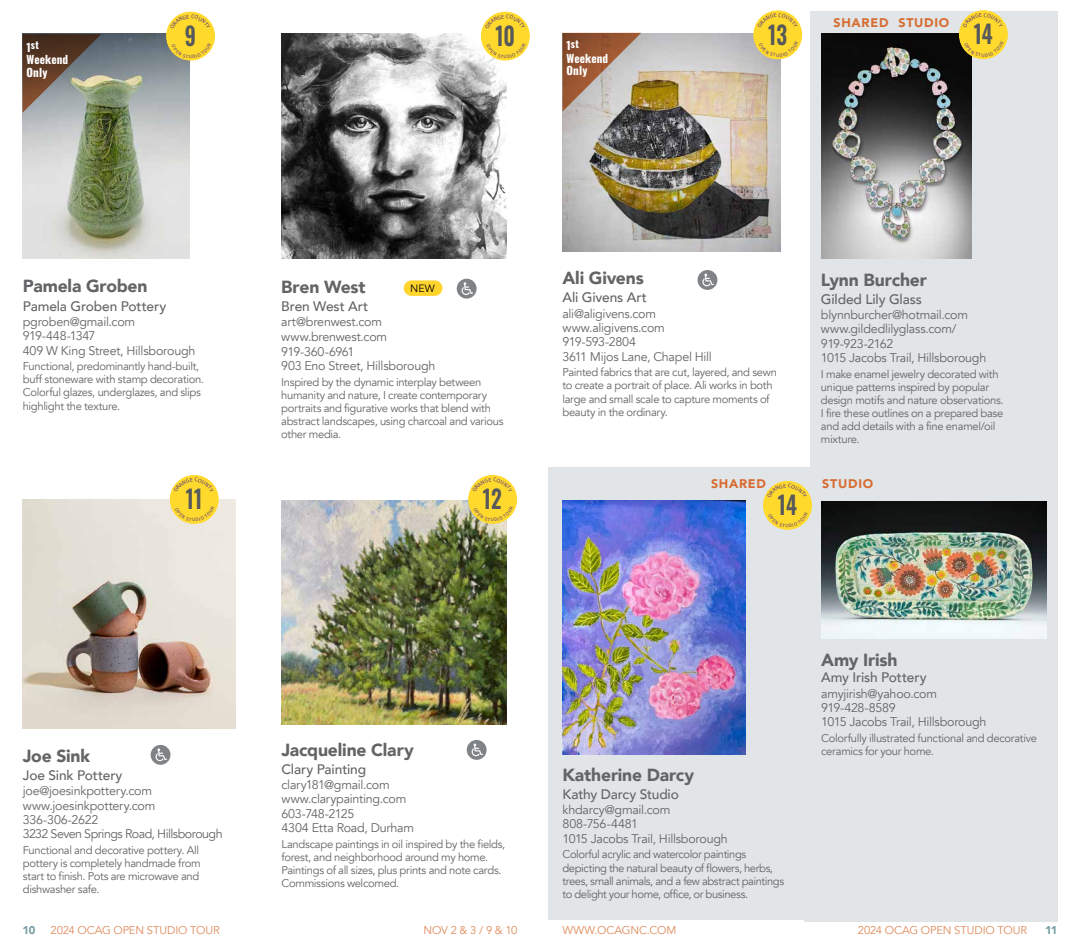
<style>
.page{position:relative;width:1080px;height:945px;background:#fff}
.page>*{position:absolute;margin:0;border:0;box-sizing:border-box;transform-origin:0 0}
.t1{font:600 25.12px "Oswald";color:#57585b;scale:.84 1}
.t2{font:900 17.5px "Avenir";letter-spacing:-.01em;color:#636466}
.t3{font:500 13.75px "Avenir";letter-spacing:-.01em;color:#636466}
.t4{font:12.5px/14.4px "Avenir";letter-spacing:-.02em;color:#636466}
.t5{font:900 12.5px "Avenir";letter-spacing:.055em;color:#d76c32}
.t6{font:11.25px/13.1px "Avenir";letter-spacing:-.03em;color:#636466}
.t7{font:11.25px "Avenir";letter-spacing:-.01em;color:#df8b5c}
.t8{font:700 11.25px/12.5px "Oswald";letter-spacing:.01em;color:#fff}
.t9{font:900 11.25px "Avenir";color:#769ca4}
.t10{font:10.62px "Avenir";color:#000}
.t11{font:700 10px "Oswald";color:#fff}
.s1{font-size:11.25px}
</style>
<div class="page">
<img style="left:281px;top:500px;width:225px;height:225px">
<img style="left:281px;top:34px;width:225px;height:225px">
<div style="left:804px;top:470px;width:254px;height:451px;background:#e1e5e7"></div>
<div style="left:549px;top:467px;width:262px;height:453px;background:#e1e5e7"></div>
<div style="left:810px;top:11px;width:248px;height:459px;background:#e1e5e7"></div>
<div style="left:481px;top:12px;width:49px;height:49px;background:#ffd92c;border-radius:50%"></div>
<div style="left:468px;top:475px;width:49px;height:49px;background:#ffd92c;border-radius:50%"></div>
<div style="left:457px;top:279px;width:20px;height:20px;background:#808386;border-radius:50%"></div>
<svg style="left:462px;top:282px;width:11px;height:13px"></svg>
<div style="left:404px;top:280px;width:38px;height:16px;background:#ffd52d;border-radius:8px"></div>
<div style="left:763px;top:481px;width:49px;height:49px;background:#ffd92c;border-radius:50%"></div>
<img style="left:23px;top:34px;width:166px;height:225px">
<img style="left:23px;top:500px;width:213px;height:228px">
<img style="left:821px;top:33px;width:151px;height:226px">
<img style="left:563px;top:501px;width:183px;height:253px">
<img style="left:821px;top:502px;width:225px;height:137px">
<svg style="left:151px;top:745px;width:20px;height:20px"></svg>
<svg style="left:156px;top:748px;width:11px;height:13px"></svg>
<svg style="left:467px;top:740px;width:20px;height:20px"></svg>
<svg style="left:472px;top:744px;width:11px;height:12px"></svg>
<div style="left:698px;top:270px;width:19px;height:20px;background:#808386;border-radius:50%"></div>
<svg style="left:702px;top:274px;width:12px;height:12px"></svg>
<div style="left:166px;top:12px;width:49px;height:49px;background:#ffd92c;border-radius:50%"></div>
<div style="left:959px;top:10px;width:49px;height:49px;background:#ffd92c;border-radius:50%"></div>
<div style="left:170px;top:475px;width:49px;height:49px;background:#ffd92c;border-radius:50%"></div>
<svg style="left:22px;top:34px;width:79px;height:79px;background:#74695c"></svg>
<img style="left:563px;top:33px;width:217px;height:218px">
<svg style="left:562px;top:33px;width:79px;height:79px;background:#ab8873"></svg>
<div style="left:753px;top:10px;width:49px;height:49px;background:#ffd92c;border-radius:50%"></div>
<svg style="left:485px;top:14px;width:40px;height:9px"></svg>
<svg style="left:486px;top:49px;width:40px;height:9px"></svg>
<svg style="left:472px;top:478px;width:41px;height:8px"></svg>
<svg style="left:474px;top:513px;width:39px;height:8px"></svg>
<svg style="left:767px;top:483px;width:40px;height:9px"></svg>
<svg style="left:768px;top:519px;width:40px;height:8px"></svg>
<svg style="left:170px;top:14px;width:41px;height:9px"></svg>
<svg style="left:172px;top:49px;width:39px;height:9px"></svg>
<svg style="left:963px;top:13px;width:40px;height:8px"></svg>
<svg style="left:964px;top:48px;width:40px;height:9px"></svg>
<svg style="left:174px;top:478px;width:40px;height:8px"></svg>
<svg style="left:175px;top:512px;width:40px;height:9px"></svg>
<svg style="left:757px;top:13px;width:41px;height:9px"></svg>
<svg style="left:759px;top:48px;width:39px;height:9px"></svg>
<p class="t11" style="left:27px;top:40px;width:14px"><span class="s1">1</span>st</p>
<p class="t8" style="left:27px;top:54px;width:43px">Weekend<br>Only</p>
<p class="t5" style="left:834px;top:12px;width:117px">SHARED STUDIO</p>
<h1 class="t1" style="left:768px;top:21px;width:24px">13</h1>
<h1 class="t1" style="left:185px;top:23px;width:15px">9</h1>
<h1 class="t1" style="left:974px;top:21px;width:24px">14</h1>
<h1 class="t1" style="left:495px;top:23px;width:25px">10</h1>
<p class="t11" style="left:567px;top:38px;width:14px"><span class="s1">1</span>st</p>
<p class="t8" style="left:567px;top:53px;width:43px">Weekend<br>Only</p>
<h2 class="t2" style="left:23px;top:271px;width:126px">Pamela Groben</h2>
<p class="t3" style="left:23px;top:294px;width:145px">Pamela Groben Pottery</p>
<p class="t4" style="left:23px;top:315px;width:174px">pgroben@gmail.com<br>919-448-1347<br>409 W King Street, Hillsborough</p>
<p class="t6" style="left:23px;top:360px;width:183px">Functional, predominantly hand-built, buff stoneware with stamp decoration.<br>Colorful glazes, underglazes, and slips highlight the texture.</p>
<h1 class="t1" style="left:186px;top:486px;width:21px">11</h1>
<h2 class="t2" style="left:23px;top:741px;width:69px">Joe Sink</h2>
<p class="t3" style="left:23px;top:763px;width:101px">Joe Sink Pottery</p>
<p class="t4" style="left:23px;top:784px;width:201px">joe@joesinkpottery.com www.joesinkpottery.com<br>336-306-2622<br>3232 Seven Springs Road, Hillsborough</p>
<p class="t6" style="left:23px;top:844px;width:179px">Functional and decorative pottery. All pottery is completely handmade from start to finish. Pots are microwave and dishwasher safe.</p>
<h2 class="t2" style="left:281px;top:272px;width:86px">Bren West</h2>
<p class="t3" style="left:281px;top:294px;width:89px">Bren West Art</p>
<p class="t4" style="left:281px;top:315px;width:156px">art@brenwest.com www.brenwest.com<br>919-360-6961<br>903 Eno Street, Hillsborough</p>
<p class="t6" style="left:281px;top:376px;width:224px">Inspired by the dynamic interplay between humanity and nature, I create contemporary portraits and figurative works that blend with abstract landscapes, using charcoal and various other media.</p>
<p class="t10" style="left:410px;top:282px;width:26px">NEW</p>
<h1 class="t1" style="left:483px;top:486px;width:24px">12</h1>
<h2 class="t2" style="left:281px;top:735px;width:134px">Jacqueline Clary</h2>
<p class="t3" style="left:281px;top:757px;width:86px">Clary Painting</p>
<p class="t4" style="left:281px;top:778px;width:134px">clary181@gmail.com www.clarypainting.com<br>603-748-2125<br>4304 Etta Road, Durham</p>
<p class="t6" style="left:281px;top:837px;width:225px">Landscape paintings in oil inspired by the fields, forest, and neighborhood around my home.<br>Paintings of all sizes, plus prints and note cards.<br>Commissions welcomed.</p>
<h2 class="t2" style="left:562px;top:263px;width:83px">Ali Givens</h2>
<p class="t3" style="left:562px;top:286px;width:86px">Ali Givens Art</p>
<p class="t4" style="left:562px;top:306px;width:151px">ali@aligivens.com www.aligivens.com<br>919-593-2804<br>3611 Mijos Lane, Chapel Hill</p>
<p class="t6" style="left:562px;top:366px;width:216px">Painted fabrics that are cut, layered, and sewn to create a portrait of place. Ali works in both large and small scale to capture moments of beauty in the ordinary.</p>
<h2 class="t2" style="left:821px;top:264px;width:107px">Lynn Burcher</h2>
<p class="t3" style="left:821px;top:287px;width:102px">Gilded Lily Glass</p>
<p class="t4" style="left:821px;top:308px;width:167px">blynnburcher@hotmail.com www.gildedlilyglass.com/<br>919-923-2162<br>1015 Jacobs Trail, Hillsborough</p>
<p class="t6" style="left:821px;top:367px;width:184px">I make enamel jewelry decorated with unique patterns inspired by popular design motifs and nature observations.<br>I fire these outlines on a prepared base and add details with a fine enamel/oil mixture.</p>
<p class="t5" style="left:711px;top:473px;width:56px">SHARED</p>
<p class="t5" style="left:822px;top:473px;width:52px">STUDIO</p>
<h1 class="t1" style="left:778px;top:492px;width:24px">14</h1>
<h2 class="t2" style="left:562px;top:760px;width:133px">Katherine Darcy</h2>
<p class="t3" style="left:562px;top:782px;width:118px">Kathy Darcy Studio</p>
<p class="t4" style="left:562px;top:803px;width:167px">khdarcy@gmail.com<br>808-756-4481<br>1015 Jacobs Trail, Hillsborough</p>
<p class="t6" style="left:562px;top:848px;width:223px">Colorful acrylic and watercolor paintings depicting the natural beauty of flowers, herbs, trees, small animals, and a few abstract paintings to delight your home, office, or business.</p>
<h2 class="t2" style="left:821px;top:645px;width:78px">Amy Irish</h2>
<p class="t3" style="left:821px;top:666px;width:107px">Amy Irish Pottery</p>
<p class="t4" style="left:821px;top:686px;width:167px">amyjirish@yahoo.com<br>919-428-8589<br>1015 Jacobs Trail, Hillsborough</p>
<p class="t6" style="left:821px;top:732px;width:217px">Colorfully illustrated functional and decorative ceramics for your home.</p>
<p class="t9" style="left:22px;top:920px;width:14px">10</p>
<p class="t7" style="left:51px;top:923px;width:171px">2024 OCAG OPEN STUDIO TOUR</p>
<p class="t7" style="left:423px;top:923px;width:96px">NOV 2 &amp; 3 / 9 &amp; 10</p>
<p class="t7" style="left:563px;top:923px;width:115px">WWW.OCAGNC.COM</p>
<p class="t7" style="left:858px;top:923px;width:171px">2024 OCAG OPEN STUDIO TOUR</p>
<p class="t9" style="left:1045px;top:920px;width:14px">11</p>
</div>
